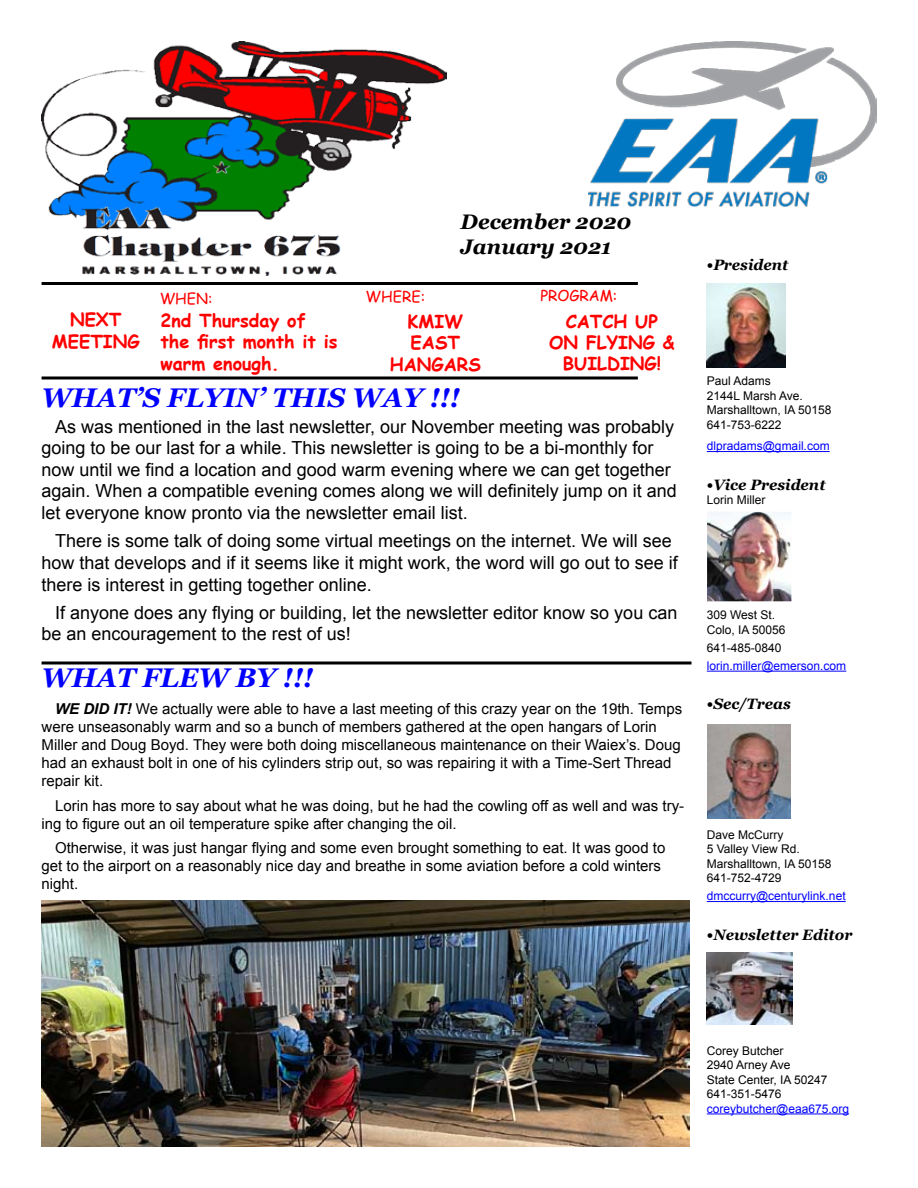
<style>
.page{position:relative;width:918px;height:1188px;background:#fff}
.page>*{position:absolute;margin:0;border:0;box-sizing:border-box;transform-origin:0 0}
.t1{font:italic 700 27px "Georgia";color:#00f}
.t2{font:italic 700 21px/25.2px "Georgia";color:#000}
.t3{font:18px/21.6px "Arial";color:#000}
.t4{font:700 18px/21.6px "Comic Sans MS";color:#f00;text-align:center}
.t5{font:15px/18px "Arial";color:#000}
.t6{font:italic 700 15px "Georgia";color:#000}
.t7{font:15px "Comic Sans MS";color:#f00}
.t8{font:12px/14.4px "Arial";color:#000}
.t9{font:12px "Arial";color:#00f}
.s1{font-weight:700;font-style:italic}
</style>
<div class="page">
<hr style="left:42px;top:282px;width:596px;height:3px;background:#000">
<hr style="left:42px;top:662px;width:649px;height:2px;background:#000">
<svg style="left:42px;top:376px;width:596px;height:4px;background:#3f3f3f"></svg>
<img style="left:42px;top:42px;width:405px;height:234px">
<hr style="left:707px;top:451px;width:123px;height:1px;background:#00f">
<hr style="left:707px;top:671px;width:139px;height:1px;background:#00f">
<hr style="left:707px;top:901px;width:139px;height:1px;background:#00f">
<hr style="left:707px;top:1114px;width:142px;height:1px;background:#00f">
<img style="left:707px;top:953px;width:86px;height:71px">
<img style="left:707px;top:724px;width:83px;height:95px">
<img style="left:707px;top:284px;width:79px;height:84px">
<img style="left:707px;top:511px;width:84px;height:90px">
<img style="left:588px;top:42px;width:288px;height:164px">
<img style="left:42px;top:900px;width:648px;height:246px">
<p class="t4" style="left:52px;top:308px;width:89px">NEXT<br>MEETING</p>
<p class="t7" style="left:160px;top:287px;width:54px">WHEN:</p>
<p class="t4" style="left:160px;top:309px;width:179px;text-align:left">2nd Thursday of the first month it is warm enough.</p>
<h2 class="t2" style="left:460px;top:209px;width:172px">December 2020<br>January 2021</h2>
<p class="t7" style="left:366px;top:285px;width:61px">WHERE:</p>
<p class="t4" style="left:390px;top:310px;width:93px">KMIW<br>EAST<br>HANGARS</p>
<p class="t7" style="left:540px;top:285px;width:79px">PROGRAM:</p>
<p class="t4" style="left:549px;top:310px;width:127px;line-height:21px">CATCH UP<br>ON FLYING &amp;<br>BUILDING!</p>
<h1 class="t1" style="left:42px;top:380px;width:420px">WHAT’S FLYIN’ THIS WAY !!!</h1>
<p class="t3" style="left:42px;top:416px;width:637px;text-indent:14px">As was mentioned in the last newsletter, our November meeting was probably going to be our last for a while. This newsletter is going to be a bi-monthly for now until we find a location and good warm evening where we can get together again. When a compatible evening comes along we will definitely jump on it and let everyone know pronto via the newsletter email list.</p>
<p class="t3" style="left:42px;top:530px;width:638px;text-indent:14px">There is some talk of doing some virtual meetings on the internet. We will see how that develops and if it seems like it might work, the word will go out to see if there is interest in getting together online.</p>
<p class="t3" style="left:42px;top:602px;width:637px;text-indent:14px">If anyone does any flying or building, let the newsletter editor know so you can be an encouragement to the rest of us!</p>
<h1 class="t1" style="left:42px;top:660px;width:273px">WHAT FLEW BY !!!</h1>
<p class="t5" style="left:42px;top:700px;width:642px;text-indent:14px"><span class="s1">WE DID IT!</span> We actually were able to have a last meeting of this crazy year on the 19th. Temps were unseasonably warm and so a bunch of members gathered at the open hangars of Lorin Miller and Doug Boyd. They were both doing miscellaneous maintenance on their Waiex’s. Doug had an exhaust bolt in one of his cylinders strip out, so was repairing it with a Time-Sert Thread repair kit.</p>
<p class="t5" style="left:42px;top:797px;width:644px;text-indent:14px">Lorin has more to say about what he was doing, but he had the cowling off as well and was try&shy;ing to figure out an oil temperature spike after changing the oil.</p>
<p class="t5" style="left:42px;top:839px;width:625px;text-indent:14px">Otherwise, it was just hangar flying and some even brought something to eat. It was good to get to the airport on a reasonably nice day and breathe in some aviation before a cold winters night.</p>
<p class="t6" style="left:707px;top:255px;width:83px">•President</p>
<p class="t8" style="left:707px;top:374px;width:126px">Paul Adams<br>2144L Marsh Ave.<br>Marshalltown, IA 50158<br>641-753-6222</p>
<p class="t9" style="left:707px;top:438px;width:124px">dlpradams@gmail.com</p>
<p class="t6" style="left:707px;top:475px;width:120px">•Vice President</p>
<p class="t8" style="left:707px;top:493px;width:60px">Lorin Miller</p>
<p class="t8" style="left:707px;top:608px;width:80px">309 West St.<br>Colo, IA 50056</p>
<p class="t8" style="left:707px;top:641px;width:76px">641-485-0840</p>
<p class="t9" style="left:707px;top:658px;width:141px">lorin.miller@emerson.com</p>
<p class="t6" style="left:707px;top:695px;width:86px">•Sec/Treas</p>
<p class="t8" style="left:707px;top:828px;width:126px">Dave McCurry<br>5 Valley View Rd.<br>Marshalltown, IA 50158<br>641-752-4729</p>
<p class="t9" style="left:707px;top:888px;width:140px">dmccurry@centurylink.net</p>
<p class="t6" style="left:707px;top:925px;width:147px">•Newsletter Editor</p>
<p class="t8" style="left:707px;top:1044px;width:122px">Corey Butcher<br>2940 Arney Ave<br>State Center, IA 50247<br>641-351-5476</p>
<p class="t9" style="left:707px;top:1101px;width:144px">coreybutcher@eaa675.org</p>
</div>
